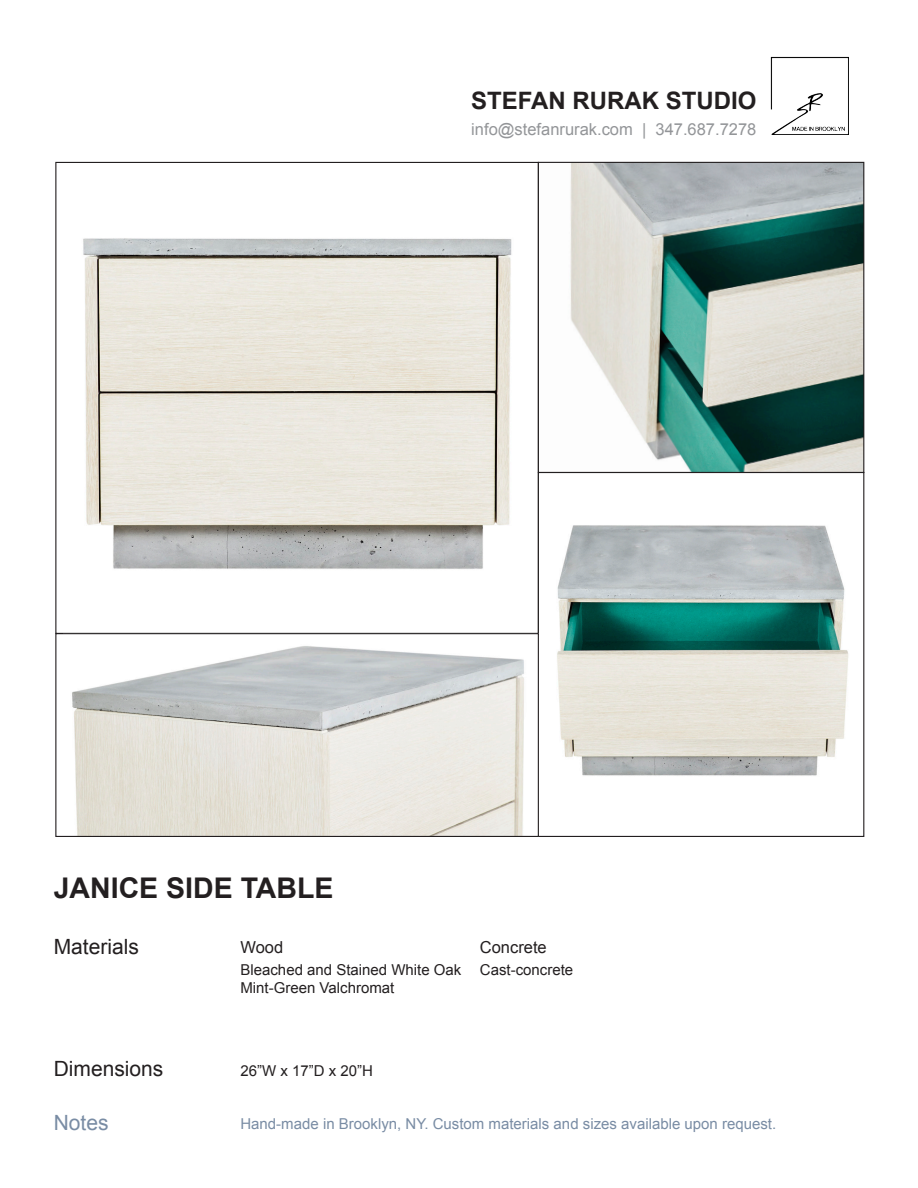
<style>
.page{position:relative;width:918px;height:1188px;background:#fff}
.page>*{position:absolute;margin:0;border:0;box-sizing:border-box;transform-origin:0 0}
.t1{font:700 28.5px "Arial";color:#231f20}
.t2{font:700 24px "Arial";color:#231f20}
.t3{font:21px "Arial";color:#231f20}
.t4{font:21px "Arial";color:#798ca4}
.t5{font:16.5px "Arial";color:#939598}
.t6{font:16.5px "Arial";color:#231f20}
.t7{font:15px "Arial";color:#231f20}
.t8{font:15px "Arial";color:#798ca4}
</style>
<div class="page">
<img style="left:83px;top:238px;width:429px;height:331px">
<img style="left:557px;top:164px;width:305px;height:612px">
<div style="left:538px;top:162px;width:326px;height:311px;border:1px solid #231f20"></div>
<div style="left:538px;top:472px;width:326px;height:365px;border:1px solid #231f20"></div>
<img style="left:72px;top:646px;width:452px;height:189px">
<div style="left:55px;top:633px;width:484px;height:204px;border:1px solid #231f20"></div>
<img style="left:771px;top:57px;width:78px;height:78px">
<p class="t2" style="left:471px;top:85px;width:287px">STEFAN RURAK STUDIO</p>
<p class="t5" style="left:471px;top:118px;width:287px">info@stefanrurak.com | 347.687.7278</p>
<p class="t1" style="left:54px;top:869px;width:281px">JANICE SIDE TABLE</p>
<p class="t3" style="left:54px;top:933px;width:87px">Materials</p>
<p class="t6" style="left:240px;top:937px;width:44px">Wood</p>
<p class="t6" style="left:480px;top:937px;width:68px">Concrete</p>
<p class="t7" style="left:240px;top:960px;width:222px">Bleached and Stained White Oak</p>
<p class="t7" style="left:240px;top:978px;width:155px">Mint-Green Valchromat</p>
<p class="t7" style="left:480px;top:960px;width:95px">Cast-concrete</p>
<p class="t3" style="left:54px;top:1055px;width:111px">Dimensions</p>
<p class="t7" style="left:240px;top:1061px;width:134px">26”W x 17”D x 20”H</p>
<p class="t4" style="left:54px;top:1109px;width:56px">Notes</p>
<p class="t8" style="left:240px;top:1114px;width:537px">Hand-made in Brooklyn, NY. Custom materials and sizes available upon request.</p>
</div>
